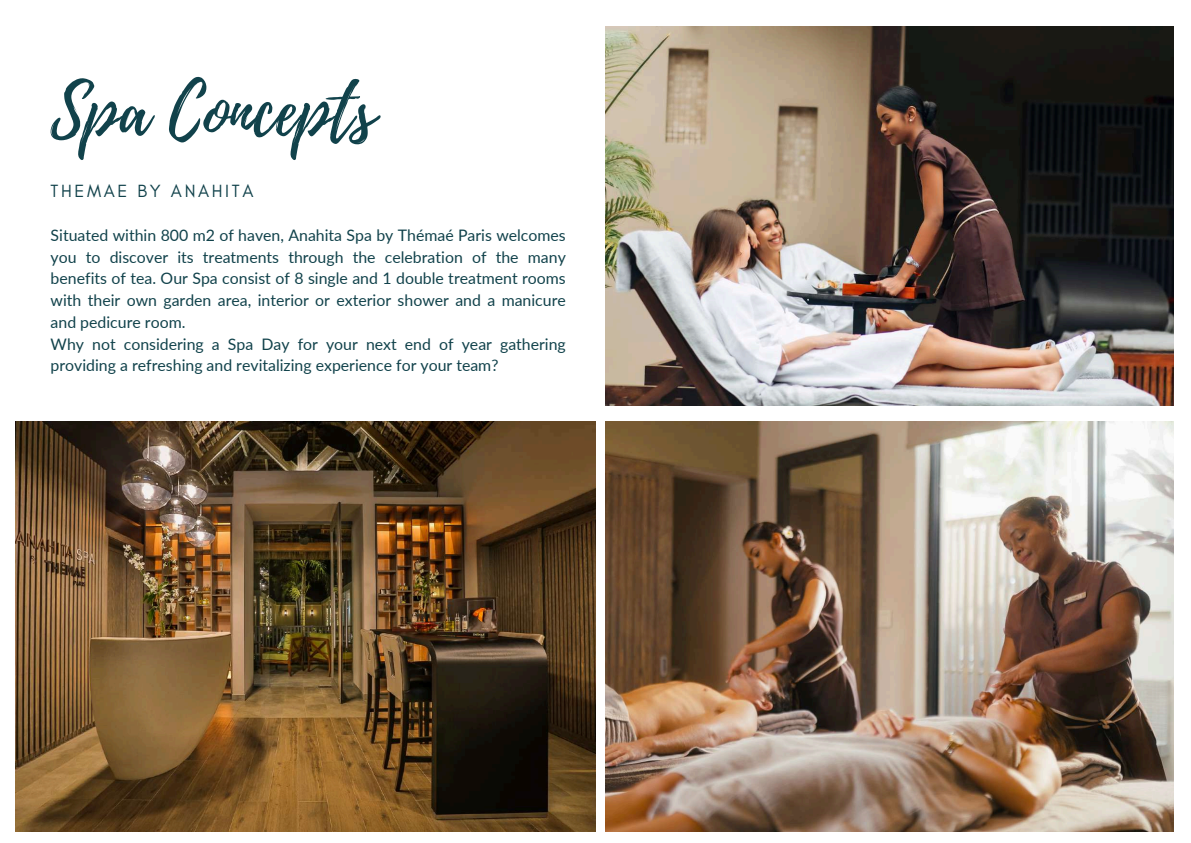
<style>
.page{position:relative;width:1191px;height:843px;background:#fff}
.page>*{position:absolute;margin:0;border:0;box-sizing:border-box;transform-origin:0 0}
.t1{font:68.8px "Playlist Script";color:#11424b}
.t2{font:18px "Glacial Indifference";letter-spacing:.145em;color:#11424b}
.t3{font:15.9px/21.8px "Lato";color:#11424b}
</style>
<div class="page">
<img style="left:605px;top:421px;width:568px;height:409px">
<img style="left:15px;top:421px;width:580px;height:409px">
<img style="left:605px;top:27px;width:568px;height:378px">
<h1 class="t1" style="left:51px;top:62px;width:326px">Spa Concepts</h1>
<p class="t2" style="left:51px;top:180px;width:204px">THEMAE BY ANAHITA</p>
<p class="t3" style="left:51px;top:224px;width:516px">Situated within 800 m2 of haven, Anahita Spa by Thémaé Paris welcomes you to discover its treatments through the celebration of the many benefits of tea. Our Spa consist of 8 single and 1 double treatment rooms with their own garden area, interior or exterior shower and a manicure and pedicure room.<br>Why not considering a Spa Day for your next end of year gathering providing a refreshing and revitalizing experience for your team?</p>
</div>
